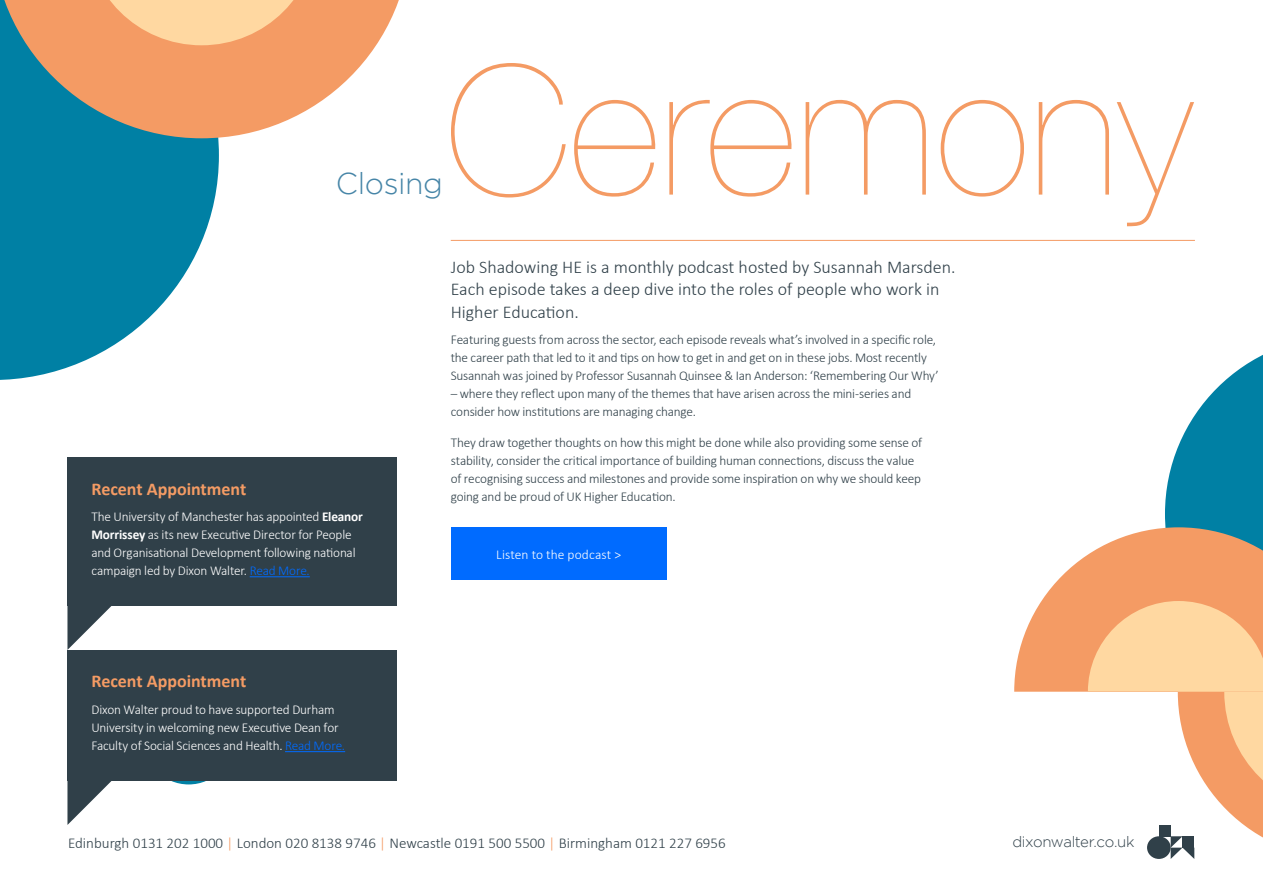
<style>
.page{position:relative;width:1263px;height:893px;background:#fff}
.page>*{position:absolute;margin:0;border:0;box-sizing:border-box;transform-origin:0 0}
.Page_Number{font:200 180px "Helvetica Neue";color:#f49b64}
.Body_Copy_Paragraph{font:300 30px "Gotham";letter-spacing:-.01em;color:#4685a7}
.Sub_Heading{font:300 18px/22.5px "Calibri";color:#304049}
.Sub_Heading-2{font:700 18px "Calibri";color:#f49b64}
.t1{font:300 15px "Calibri";color:#304049}
.t2{font:300 15px "Gotham";letter-spacing:-.03em;color:#304049}
.Body_Copy{font:300 13.5px/18px "Calibri";letter-spacing:-.015em;color:#304049}
.Body_Copy-2{font:300 13.5px/18px "Calibri";letter-spacing:-.015em;color:#fff}
.Body_Copy-3{font:300 13.5px "Calibri";letter-spacing:.005em;color:#fff}
.s1{font-weight:700}
.s2{color:#006bff}
.s3{color:#f49b64}
</style>
<div class="page">
<svg style="left:0;top:138px;width:219px;height:242px;fill:#0080a4"></svg>
<svg style="left:0;top:0;width:399px;height:138px;fill:#f49b64"></svg>
<svg style="left:86px;top:0;width:231px;height:45px;background:#fabd86"></svg>
<hr style="left:451px;top:240px;width:744px;height:1px;background:#f49b64">
<svg style="left:143px;top:780px;width:234px;height:4px"></svg>
<div style="left:67px;top:650px;width:330px;height:130px;background:#304049"></div>
<hr style="left:285px;top:751px;width:60px;height:1px;background:#006bff">
<svg style="left:67px;top:780px;width:45px;height:45px"></svg>
<div style="left:67px;top:457px;width:330px;height:148px;background:#304049"></div>
<hr style="left:250px;top:576px;width:60px;height:1px;background:#006bff">
<svg style="left:67px;top:605px;width:45px;height:45px"></svg>
<div style="left:451px;top:527px;width:215px;height:53px;background:#006bff"></div>
<svg style="left:1014px;top:355px;width:249px;height:504px"></svg>
<p class="Body_Copy_Paragraph" style="left:336px;top:168px;width:109px">Closing</p>
<p class="Page_Number" style="left:446px;top:-9px;width:747px">Ceremony</p>
<p class="Sub_Heading-2" style="left:91px;top:476px;width:156px">Recent Appointment</p>
<p class="Body_Copy-2" style="left:91px;top:507px;width:273px">The University of Manchester has appointed <span class="s1">Eleanor Morrissey</span> as its new Executive Director for People and Organisational Development following national campaign led by Dixon Walter. <span class="s2">Read More.</span></p>
<p class="Sub_Heading" style="left:451px;top:255px;width:506px">Job Shadowing HE is a monthly podcast hosted by Susannah Marsden.<br>Each episode takes a deep dive into the roles of people who work in<br>Higher Education.</p>
<p class="Body_Copy" style="left:451px;top:331px;width:489px">Featuring guests from across the sector, each episode reveals what’s involved in a specific role, the career path that led to it and tips on how to get in and get on in these jobs. Most recently<br>Susannah was joined by Professor Susannah Quinsee &amp; Ian Anderson: ‘Remembering Our Why’</p>
<p class="Body_Copy" style="left:451px;top:385px;width:462px">– where they reflect upon many of the themes that have arisen across the mini-series and consider how institutions are managing change.</p>
<p class="Body_Copy" style="left:451px;top:433px;width:473px">They draw together thoughts on how this might be done while also providing some sense of stability, consider the critical importance of building human connections, discuss the value of recognising success and milestones and provide some inspiration on why we should keep going and be proud of UK Higher Education.</p>
<p class="Body_Copy-3" style="left:496px;top:546px;width:126px">Listen to the podcast &gt;</p>
<p class="Sub_Heading-2" style="left:91px;top:669px;width:156px">Recent Appointment</p>
<p class="Body_Copy-2" style="left:91px;top:700px;width:255px">Dixon Walter proud to have supported Durham<br>University in welcoming new Executive Dean for<br>Faculty of Social Sciences and Health. <span class="s2">Read More.</span></p>
<p class="t1" style="left:68px;top:833px;width:659px">Edinburgh 0131 202 1000 <span class="s3">|</span> London 020 8138 9746 <span class="s3">|</span> Newcastle 0191 500 5500 <span class="s3">|</span> Birmingham 0121 227 6956</p>
<p class="t2" style="left:1012px;top:834px;width:124px">dixonwalter.co.uk</p>
</div>
